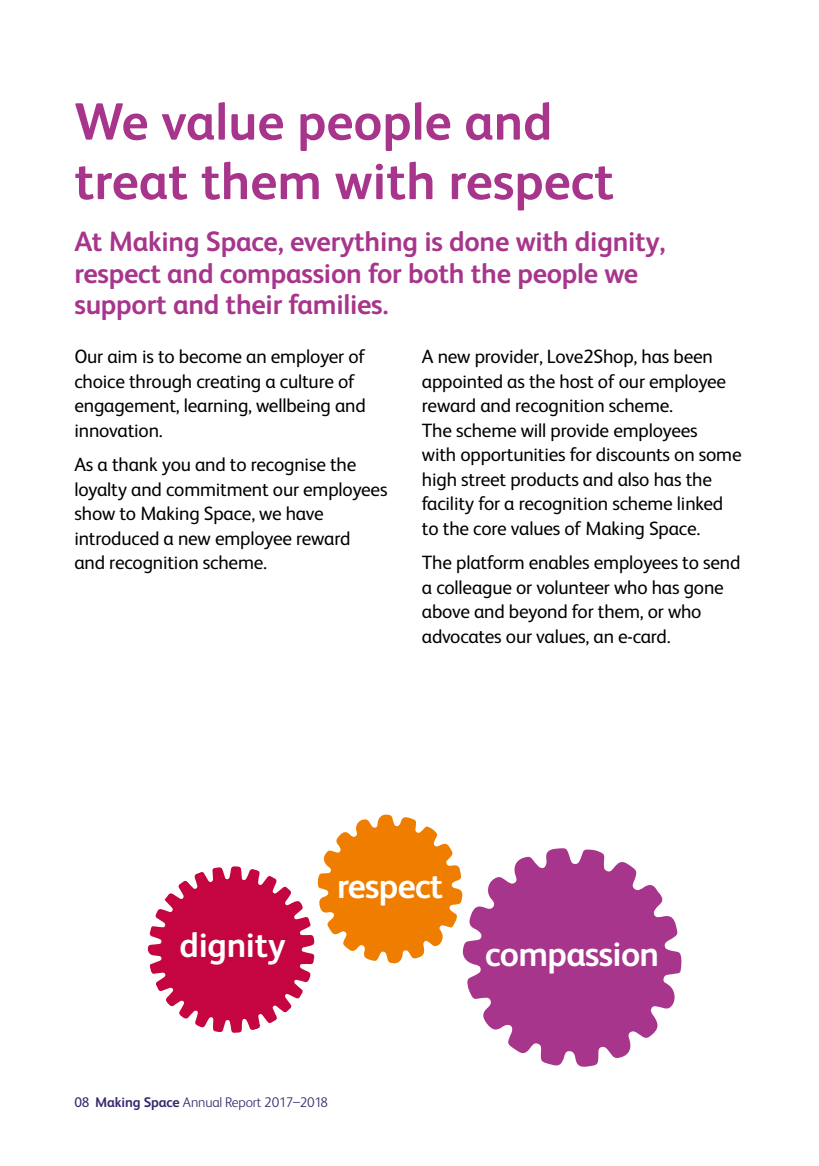
<style>
.page{position:relative;width:819px;height:1166px;background:#fff}
.page>*{position:absolute;margin:0;border:0;box-sizing:border-box;transform-origin:0 0}
.t1{font:700 52.5px/59.5px "FS Albert";color:#a7358b}
.t2{font:700 35px "FS Albert";letter-spacing:-.02em;color:#fff}
.t3{font:700 28px/31.5px "FS Albert";letter-spacing:-.01em;color:#a7358b}
.t4{font:19.25px/24.5px "FS Albert";letter-spacing:-.01em;color:#000}
.t5{font:300 14px "FS Albert";letter-spacing:-.01em;color:#39276c}
.s1{font-weight:400}
.s2{font-weight:700}
</style>
<div class="page">
<svg style="left:147px;top:814px;width:313px;height:219px"></svg>
<svg style="left:460px;top:848px;width:222px;height:219px;fill:#a7358b"></svg>
<h1 class="t1" style="left:74px;top:90px;width:541px">We value people and treat them with respect</h1>
<h3 class="t3" style="left:74px;top:225px;width:592px">At Making Space, everything is done with dignity, respect and compassion for both the people we support and their families.</h3>
<p class="t4" style="left:74px;top:344px;width:293px">Our aim is to become an employer of choice through creating a culture of engagement, learning, wellbeing and innovation.</p>
<p class="t4" style="left:74px;top:451px;width:314px">As a thank you and to recognise the loyalty and commitment our employees show to Making Space, we have introduced a new employee reward<br>and recognition scheme.</p>
<p class="t4" style="left:422px;top:344px;width:321px">A new provider, Love2Shop, has been appointed as the host of our employee reward and recognition scheme.<br>The scheme will provide employees<br>with opportunities for discounts on some high street products and also has the facility for a recognition scheme linked to the core values of Making Space.</p>
<p class="t4" style="left:422px;top:549px;width:320px">The platform enables employees to send a colleague or volunteer who has gone above and beyond for them, or who advocates our values, an e-card.</p>
<h2 class="t2" style="left:179px;top:921px;width:108px">dignity</h2>
<h2 class="t2" style="left:337px;top:862px;width:108px">respect</h2>
<h2 class="t2" style="left:485px;top:930px;width:176px">compassion</h2>
<p class="t5" style="left:74px;top:1093px;width:255px"><span class="s1">08</span> <span class="s2">Making Space</span> Annual Report 2017–2018</p>
</div>
